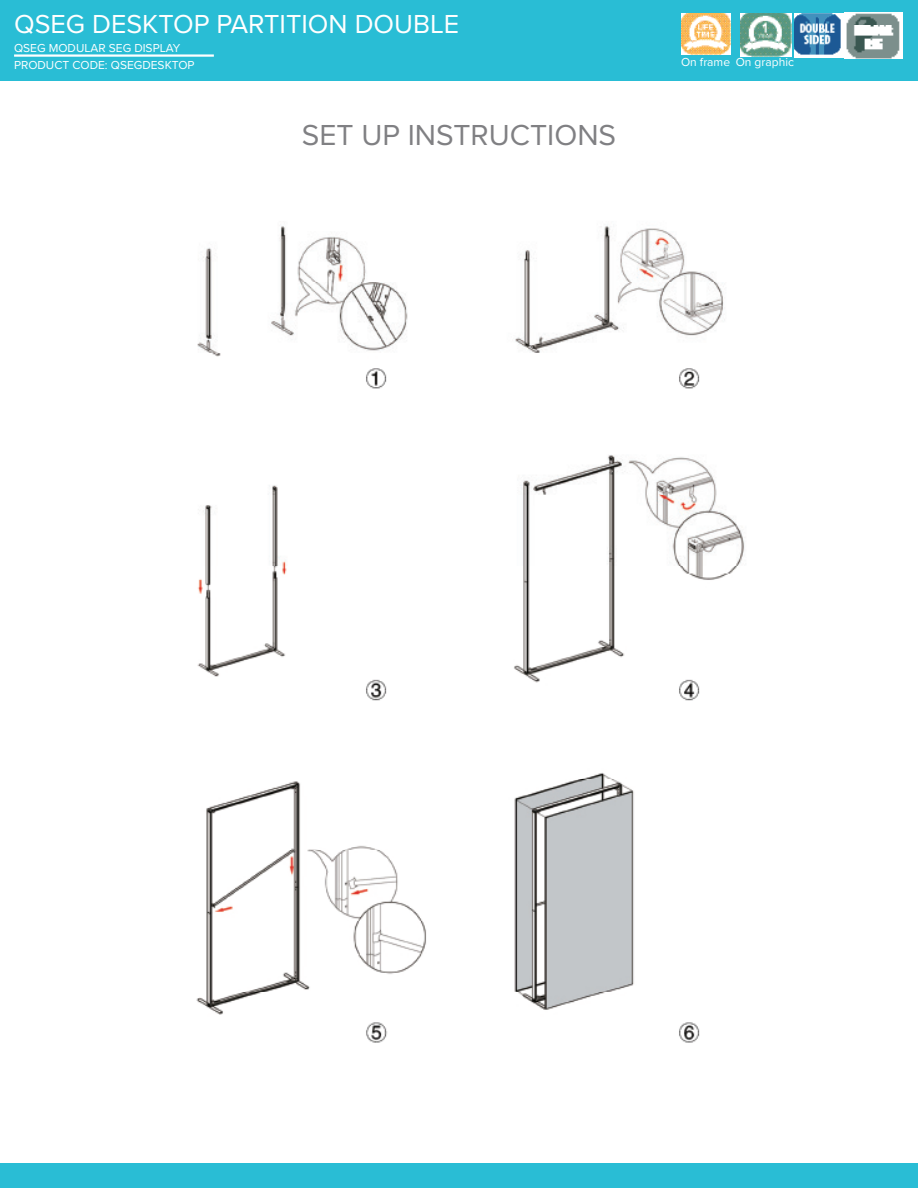
<style>
.page{position:relative;width:918px;height:1188px;background:#fff}
.page>*{position:absolute;margin:0;border:0;box-sizing:border-box;transform-origin:0 0}
.t1{font:30px "Proxima Nova";color:#808083}
.t2{font:27px "Proxima Nova";color:#fff}
.t3{font:12px "Proxima Nova";color:#fff}
</style>
<div class="page">
<img style="left:196px;top:225px;width:549px;height:818px">
<div style="left:0;top:1164px;width:918px;height:24px;background:#29bdd5"></div>
<div style="left:0;top:0;width:918px;height:81px;background:#29bdd5"></div>
<hr style="left:14px;top:54px;width:200px;height:3px;background:#fff">
<img style="left:682px;top:14px;width:49px;height:41px">
<img style="left:740px;top:14px;width:51px;height:42px">
<img style="left:795px;top:13px;width:107px;height:45px">
<h2 class="t2" style="left:14px;top:4px;width:447px">QSEG DESKTOP PARTITION DOUBLE</h2>
<p class="t3" style="left:14px;top:56px;width:182px">PRODUCT CODE: QSEGDESKTOP</p>
<p class="t3" style="left:14px;top:39px;width:168px">QSEG MODULAR SEG DISPLAY</p>
<h1 class="t1" style="left:302px;top:113px;width:316px">SET UP INSTRUCTIONS</h1>
<p class="t3" style="left:681px;top:53px;width:114px">On frame On graphic</p>
</div>
